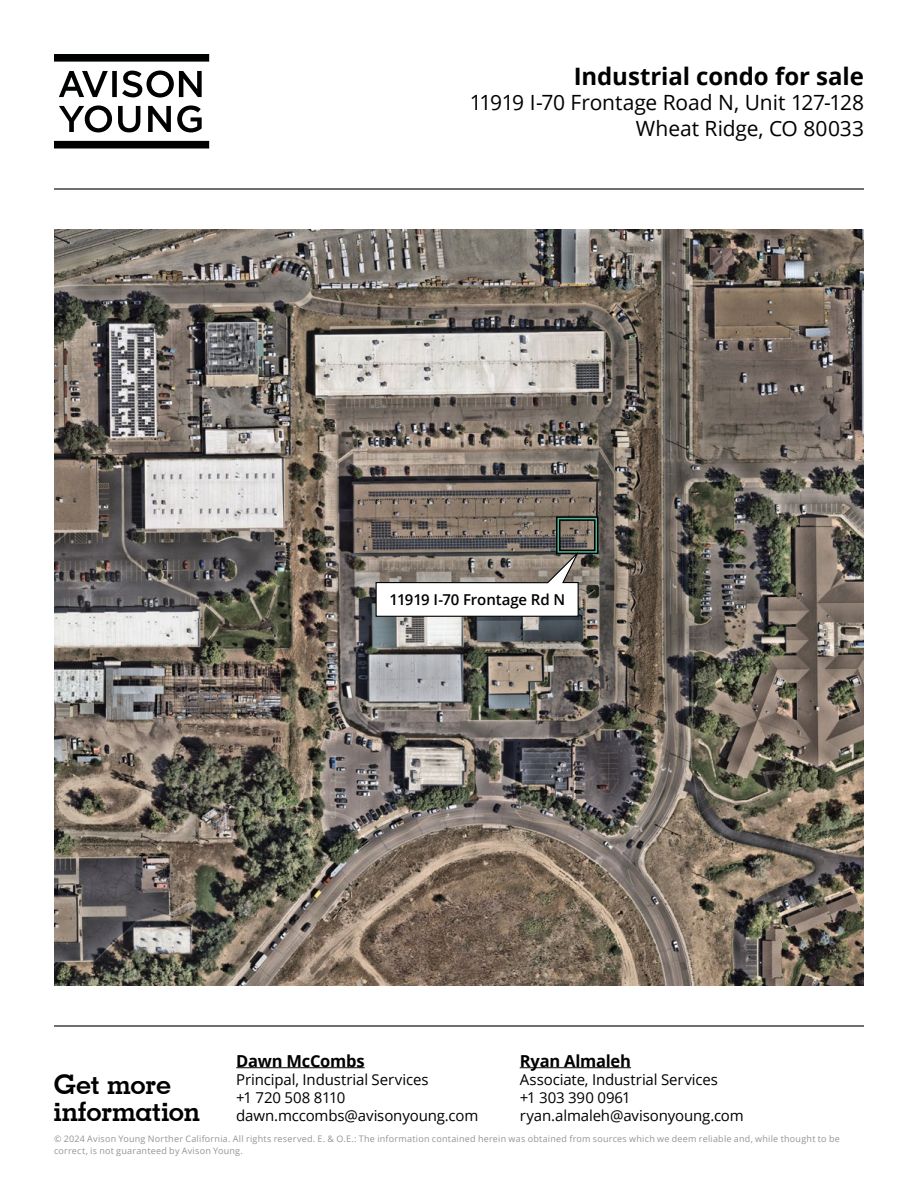
<style>
.page{position:relative;width:918px;height:1188px;background:#fff}
.page>*{position:absolute;margin:0;border:0;box-sizing:border-box;transform-origin:0 0}
.t1{font:700 27px/27px "Geometric Slab 703 BT";letter-spacing:-.01em;color:#000}
.t2{font:700 24px "Open Sans";letter-spacing:-.005em;color:#000}
.t3{font:21px/25.2px "Open Sans";letter-spacing:-.005em;color:#000;text-align:right}
.t4{font:700 16.5px "Open Sans";letter-spacing:-.015em;color:#000}
.t5{font:15px/18.8px "Open Sans";letter-spacing:-.01em;color:#000}
.t6{font:600 15px "Open Sans";letter-spacing:-.005em;color:#000}
.t7{font:9px/12px "Open Sans";letter-spacing:.025em;color:#939598}
</style>
<div class="page">
<svg style="left:54px;top:54px;width:155px;height:8px"></svg>
<svg style="left:54px;top:141px;width:155px;height:7px"></svg>
<svg style="left:59px;top:71px;width:143px;height:27px"></svg>
<svg style="left:59px;top:105px;width:53px;height:27px"></svg>
<svg style="left:118px;top:106px;width:22px;height:26px"></svg>
<svg style="left:148px;top:106px;width:23px;height:26px"></svg>
<svg style="left:177px;top:105px;width:25px;height:27px"></svg>
<hr style="left:54px;top:188px;width:810px;height:2px;background:#000">
<hr style="left:54px;top:1025px;width:810px;height:2px;background:#000">
<hr style="left:236px;top:1067px;width:129px;height:1px;background:#000">
<hr style="left:520px;top:1067px;width:111px;height:1px;background:#000">
<img style="left:54px;top:230px;width:810px;height:755px">
<div style="left:556px;top:516px;width:42px;height:38px;border:4px solid #000"></div>
<div style="left:557px;top:518px;width:40px;height:35px;border:2px solid #4db595"></div>
<svg style="left:375px;top:547px;width:207px;height:70px"></svg>
<h2 class="t2" style="left:574px;top:60px;width:292px">Industrial condo for sale</h2>
<h3 class="t3" style="left:470px;top:90px;width:396px">11919 I-70 Frontage Road N, Unit 127-128<br>Wheat Ridge, CO 80033</h3>
<h3 class="t6" style="left:390px;top:589px;width:177px">11919 I-70 Frontage Rd N</h3>
<h3 class="t4" style="left:236px;top:1049px;width:130px">Dawn McCombs</h3>
<h3 class="t5" style="left:236px;top:1069px;width:194px">Principal, Industrial Services +1 720 508 8110</h3>
<h3 class="t5" style="left:236px;top:1105px;width:244px">dawn.mccombs@avisonyoung.com</h3>
<h3 class="t4" style="left:520px;top:1049px;width:113px">Ryan Almaleh</h3>
<h3 class="t5" style="left:520px;top:1069px;width:200px">Associate, Industrial Services +1 303 390 0961</h3>
<h3 class="t5" style="left:520px;top:1105px;width:226px">ryan.almaleh@avisonyoung.com</h3>
<h1 class="t1" style="left:54px;top:1070px;width:148px">Get more information</h1>
<p class="t7" style="left:54px;top:1133px;width:787px">© 2024 Avison Young Norther California. All rights reserved. E. &amp; O.E.: The information contained herein was obtained from sources which we deem reliable and, while thought to be correct, is not guaranteed by Avison Young.</p>
</div>
